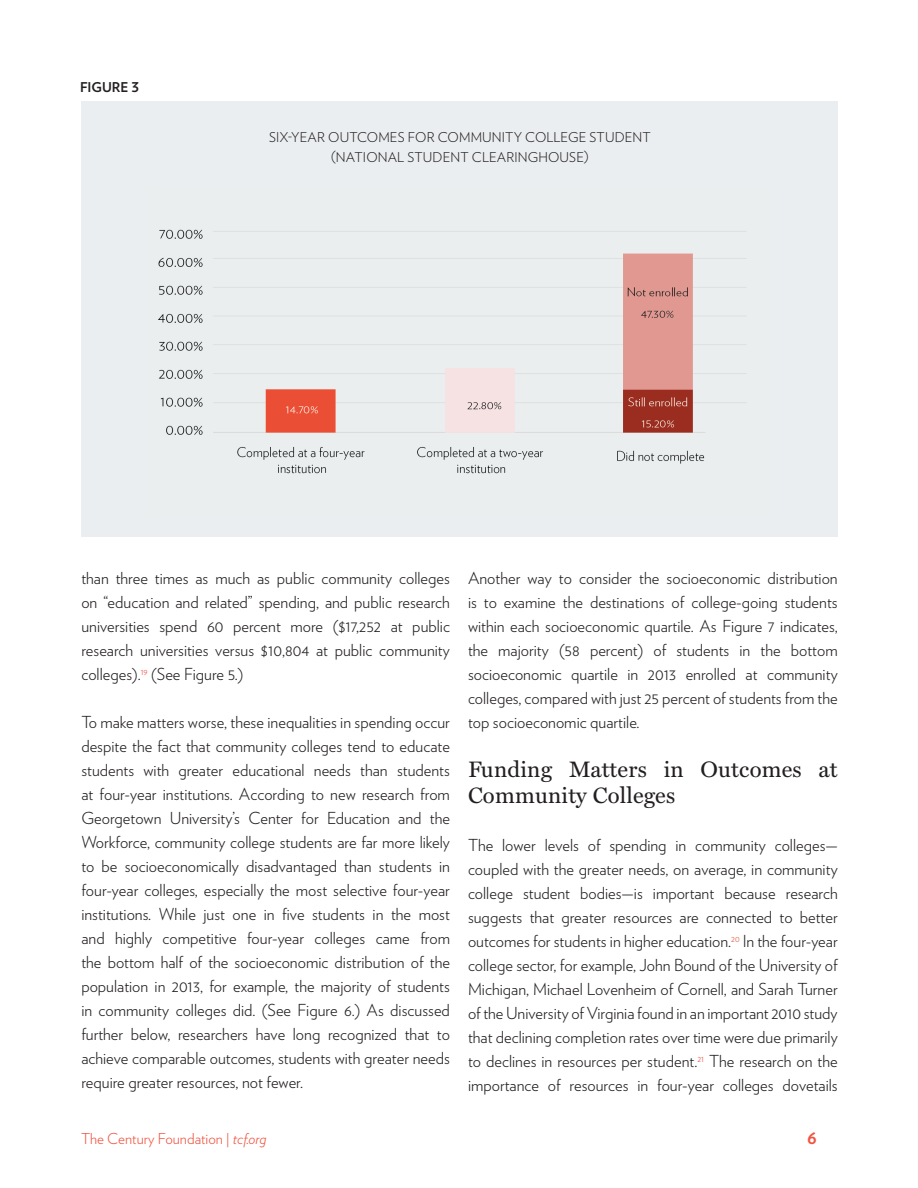
<style>
.page{position:relative;width:918px;height:1188px;background:#fff}
.page>*{position:absolute;margin:0;border:0;box-sizing:border-box;transform-origin:0 0}
.Paragraph_Style_1{font:22.5px/25.5px "Miller Text";letter-spacing:.01em;color:#231f20}
.t1{font:700 19.5px "Verlag";color:#f05542}
.Paragraph_Style_1-2{font:300 16.5px/24px "Verlag";color:#231f20;text-align:justify}
.t2{font:300 15px "Verlag";color:#f05542}
.t3{font:300 13.5px "Verlag";letter-spacing:.01em;color:#231f20}
.t4{font:700 13.5px "Verlag";color:#231f20}
.s1{font-style:italic}
</style>
<div class="page">
<div style="left:81px;top:101px;width:757px;height:435px;background:#ebeef0"></div>
<img style="left:158px;top:229px;width:589px;height:245px">
<p class="t4" style="left:80px;top:76px;width:60px">FIGURE 3</p>
<p class="t3" style="left:269px;top:127px;width:383px">SIX-YEAR OUTCOMES FOR COMMUNITY COLLEGE STUDENT</p>
<p class="t3" style="left:331px;top:147px;width:259px">(NATIONAL STUDENT CLEARINGHOUSE)</p>
<p class="Paragraph_Style_1-2" style="left:81px;top:565px;width:370px">than three times as much as public community colleges on “education and related” spending, and public research universities spend 60 percent more ($17,252 at public research universities versus $10,804 at public community colleges).<sup>19</sup> (See Figure 5.)</p>
<p class="Paragraph_Style_1-2" style="left:81px;top:709px;width:370px">To make matters worse, these inequalities in spending occur despite the fact that community colleges tend to educate students with greater educational needs than students at four-year institutions. According to new research from Georgetown University’s Center for Education and the Workforce, community college students are far more likely to be socioeconomically disadvantaged than students in four-year colleges, especially the most selective four-year institutions. While just one in five students in the most and highly competitive four-year colleges came from the bottom half of the socioeconomic distribution of the population in 2013, for example, the majority of students in community colleges did. (See Figure 6.) As discussed further below, researchers have long recognized that to achieve comparable outcomes, students with greater needs require greater resources, not fewer.</p>
<p class="Paragraph_Style_1-2" style="left:468px;top:565px;width:371px">Another way to consider the socioeconomic distribution is to examine the destinations of college-going students within each socioeconomic quartile. As Figure 7 indicates, the majority (58 percent) of students in the bottom socioeconomic quartile in 2013 enrolled at community colleges, compared with just 25 percent of students from the top socioeconomic quartile.</p>
<p class="Paragraph_Style_1" style="left:468px;top:755px;width:371px">Funding Matters in Outcomes at<br>Community Colleges</p>
<p class="Paragraph_Style_1-2" style="left:468px;top:832px;width:371px">The lower levels of spending in community colleges— coupled with the greater needs, on average, in community college student bodies—is important because research suggests that greater resources are connected to better outcomes for students in higher education.<sup>20</sup> In the four-year college sector, for example, John Bound of the University of Michigan, Michael Lovenheim of Cornell, and Sarah Turner of the University of Virginia found in an important 2010 study that declining completion rates over time were due primarily to declines in resources per student.<sup>21</sup> The research on the importance of resources in four-year colleges dovetails</p>
<p class="t2" style="left:81px;top:1128px;width:187px">The Century Foundation | <span class="s1">tcf.org</span></p>
<p class="t1" style="left:807px;top:1122px;width:11px">6</p>
</div>
